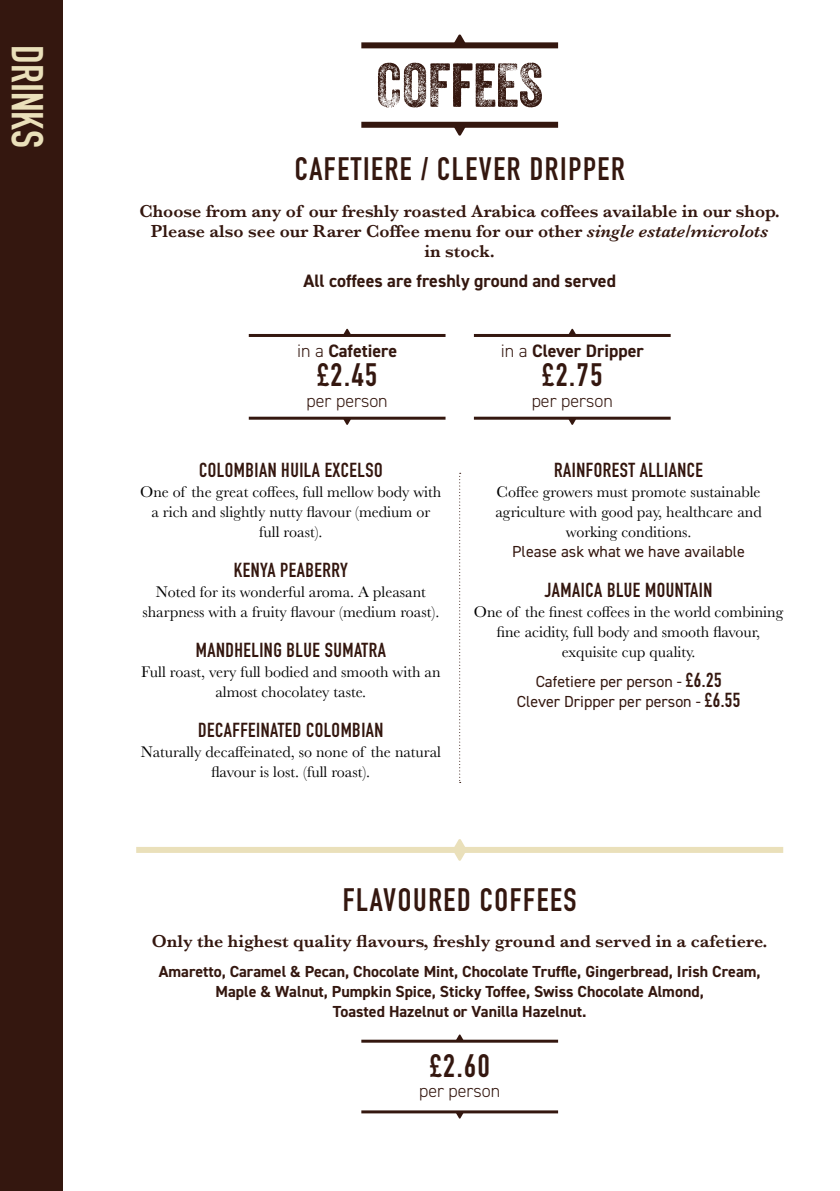
<style>
.page{position:relative;width:840px;height:1191px;background:#fff}
.page>*{position:absolute;margin:0;border:0;box-sizing:border-box;transform-origin:0 0}
.t1{font:60px "Veneer Three";color:#34170f}
.t2{font:700 44px "DIN Condensed";color:#eae0ba}
.t3{font:700 32px "DIN Condensed";letter-spacing:.05em;color:#34170f}
.t4{font:700 20px "DIN Condensed";letter-spacing:.025em;color:#34170f}
.t5{font:600 18px/20px "Baskerville";color:#34170f;text-align:center}
.t6{font:700 18px "DIN2014";color:#34170f}
.t7{font:300 18px "DIN2014";color:#34170f}
.t8{font:16px/20px "Baskerville";color:#000;text-align:center}
.t9{font:700 16px/20px "DIN2014";color:#34170f;text-align:center}
.t10{font:16px/20px "DIN2014";color:#34170f;text-align:center}
.s1{font-family:"Veneer"}
.s2{font-family:"Veneer Two"}
.s3{font-style:italic}
.s4{font-weight:300}
.s5{font-family:"DIN Condensed";font-weight:700;font-size:20px}
</style>
<div class="page">
<div style="left:361px;top:42px;width:196px;height:6px;background:#34170f"></div>
<div style="left:361px;top:122px;width:196px;height:6px;background:#34170f"></div>
<svg style="left:453px;top:34px;width:13px;height:9px"></svg>
<hr style="left:473px;top:334px;width:197px;height:3px;background:#34170f">
<hr style="left:249px;top:334px;width:196px;height:3px;background:#34170f">
<svg style="left:568px;top:329px;width:8px;height:5px"></svg>
<svg style="left:343px;top:329px;width:8px;height:5px"></svg>
<hr style="left:361px;top:1039px;width:196px;height:3px;background:#34170f">
<svg style="left:455px;top:1034px;width:8px;height:6px"></svg>
<hr style="left:473px;top:417px;width:197px;height:3px;background:#34170f">
<hr style="left:249px;top:417px;width:196px;height:3px;background:#34170f">
<svg style="left:568px;top:419px;width:8px;height:6px"></svg>
<svg style="left:343px;top:419px;width:8px;height:6px"></svg>
<hr style="left:361px;top:1110px;width:196px;height:3px;background:#34170f">
<svg style="left:455px;top:1113px;width:8px;height:5px"></svg>
<svg style="left:453px;top:127px;width:13px;height:9px"></svg>
<div style="left:136px;top:847px;width:646px;height:6px;background:#eae0ba"></div>
<svg style="left:454px;top:839px;width:11px;height:22px"></svg>
<svg style="left:459px;top:473px;width:1px;height:310px"></svg>
<div style="left:0;top:0;width:62px;height:1191px;background:#34170f"></div>
<h2 class="t2" style="left:57px;top:45px;width:104px;rotate:90deg">DRINKS</h2>
<h1 class="t1" style="left:376px;top:49px;width:168px">COF<span class="s1">F</span><span class="s2">E</span>ES</h1>
<h3 class="t3" style="left:294px;top:147px;width:331px">CAFETIERE / CLEVER DRIPPER</h3>
<p class="t5" style="left:139px;top:201px;width:641px">Choose from any of our freshly roasted Arabica coffees available in our shop.<br>Please also see our Rarer Coffee menu for our other <span class="s3">single estate/microlots<br></span>in stock.</p>
<p class="t6" style="left:303px;top:269px;width:314px">All coffees are freshly ground and served</p>
<p class="t6" style="left:297px;top:339px;width:102px"><span class="s4">in a</span> Cafetiere</p>
<p class="t6" style="left:500px;top:339px;width:145px"><span class="s4">in a</span> Clever Dripper</p>
<p class="t7" style="left:306px;top:390px;width:83px">per person</p>
<p class="t7" style="left:531px;top:390px;width:83px">per person</p>
<h3 class="t3" style="left:317px;top:353px;width:61px">£2.45</h3>
<h3 class="t3" style="left:542px;top:353px;width:61px">£2.75</h3>
<p class="t4" style="left:199px;top:456px;width:185px">COLOMBIAN HUILA EXCELSO</p>
<p class="t8" style="left:140px;top:482px;width:302px">One of the great coffees, full mellow body with a rich and slightly nutty flavour (medium or full roast).</p>
<p class="t4" style="left:234px;top:556px;width:115px">KENYA PEABERRY</p>
<p class="t8" style="left:142px;top:582px;width:298px">Noted for its wonderful aroma. A pleasant sharpness with a fruity flavour (medium roast).</p>
<p class="t4" style="left:196px;top:636px;width:191px">MANDHELING BLUE SUMATRA</p>
<p class="t8" style="left:141px;top:662px;width:301px">Full roast, very full bodied and smooth with an almost chocolatey taste.</p>
<p class="t4" style="left:198px;top:716px;width:186px">DECAFFEINATED COLOMBIAN</p>
<p class="t8" style="left:141px;top:742px;width:302px">Naturally decaffeinated, so none of the natural flavour is lost. (full roast).</p>
<p class="t4" style="left:554px;top:456px;width:150px">RAINFOREST ALLIANCE</p>
<p class="t8" style="left:495px;top:482px;width:267px">Coffee growers must promote sustainable agriculture with good pay, healthcare and working conditions.</p>
<p class="t10" style="left:512px;top:541px;width:234px">Please ask what we have available</p>
<p class="t4" style="left:544px;top:576px;width:169px">JAMAICA BLUE MOUNTAIN</p>
<p class="t8" style="left:473px;top:602px;width:310px">One of the finest coffees in the world combining fine acidity, full body and smooth flavour, exquisite cup quality.</p>
<p class="t10" style="left:516px;top:671px;width:225px">Cafetiere per person - <span class="s5">£6.25<br></span>Clever Dripper per person - <span class="s5">£6.55</span></p>
<h3 class="t3" style="left:342px;top:878px;width:235px">FLAVOURED COFFEES</h3>
<p class="t5" style="left:152px;top:931px;width:617px">Only the highest quality flavours, freshly ground and served in a cafetiere.</p>
<p class="t9" style="left:159px;top:961px;width:603px">Amaretto, Caramel &amp; Pecan, Chocolate Mint, Chocolate Truffle, Gingerbread, Irish Cream,<br>Maple &amp; Walnut, Pumpkin Spice, Sticky Toffee, Swiss Chocolate Almond,<br>Toasted Hazelnut or Vanilla Hazelnut.</p>
<h3 class="t3" style="left:429px;top:1044px;width:61px">£2.60</h3>
<p class="t7" style="left:419px;top:1080px;width:83px">per person</p>
</div>
